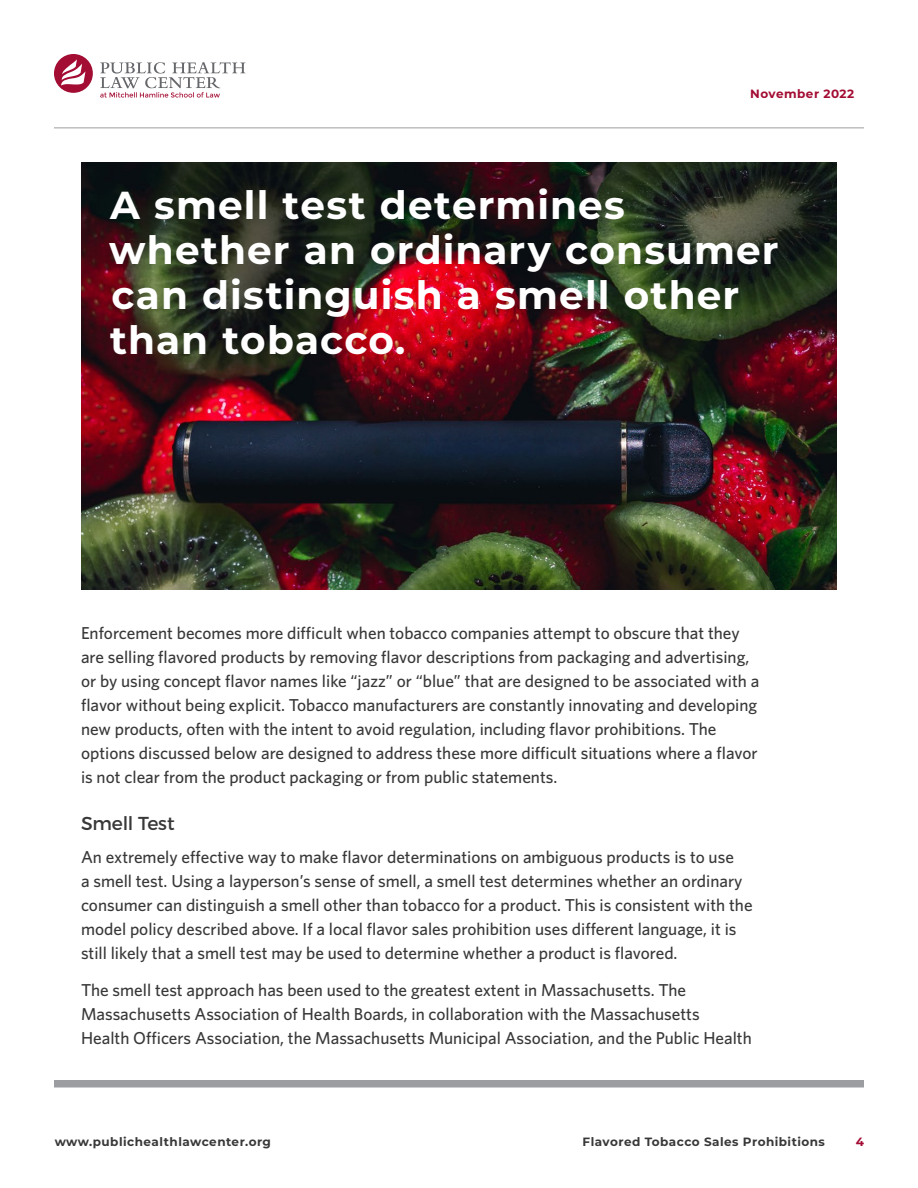
<style>
.page{position:relative;width:918px;height:1188px;background:#fff}
.page>*{position:absolute;margin:0;border:0;box-sizing:border-box;transform-origin:0 0}
.pullquote__large_typ{font:700 39px/45px "Montserrat";letter-spacing:.03em;color:#fff}
.SH_level_2{font:18.75px "Montserrat";letter-spacing:-.01em;color:#383839}
.body{font:500 17.25px/24px "Whitney";color:#383839}
.t1{font:700 12px "Montserrat";letter-spacing:.04em;color:#383839}
.t2{font:700 12px "Montserrat";letter-spacing:.04em;color:#a30c33}
</style>
<div class="page">
<div style="left:54px;top:1080px;width:810px;height:8px;background:#9b9da0"></div>
<hr style="left:54px;top:128px;width:810px;height:1px;background:#9b9da0">
<img style="left:81px;top:162px;width:756px;height:428px">
<svg style="left:54px;top:54px;width:39px;height:39px"></svg>
<svg style="left:100px;top:62px;width:145px;height:36px"></svg>
<p class="t2" style="left:750px;top:85px;width:105px">November 2022</p>
<p class="pullquote__large_typ" style="left:109px;top:181px;width:671px">A smell test determines whether an ordinary consumer can distinguish a smell other than tobacco.</p>
<p class="body" style="left:81px;top:621px;width:680px">Enforcement becomes more difficult when tobacco companies attempt to obscure that they are selling flavored products by removing flavor descriptions from packaging and advertising, or by using concept flavor names like “jazz” or “blue” that are designed to be associated with a flavor without being explicit. Tobacco manufacturers are constantly innovating and developing new products, often with the intent to avoid regulation, including flavor prohibitions. The options discussed below are designed to address these more difficult situations where a flavor is not clear from the product packaging or from public statements.</p>
<p class="SH_level_2" style="left:81px;top:812px;width:95px">Smell Test</p>
<p class="body" style="left:81px;top:844px;width:673px">An extremely effective way to make flavor determinations on ambiguous products is to use<br>a smell test. Using a layperson’s sense of smell, a smell test determines whether an ordinary consumer can distinguish a smell other than tobacco for a product. This is consistent with the model policy described above. If a local flavor sales prohibition uses different language, it is still likely that a smell test may be used to determine whether a product is flavored.</p>
<p class="body" style="left:81px;top:978px;width:672px">The smell test approach has been used to the greatest extent in Massachusetts. The<br>Massachusetts Association of Health Boards, in collaboration with the Massachusetts<br>Health Officers Association, the Massachusetts Municipal Association, and the Public Health</p>
<p class="t1" style="left:55px;top:1133px;width:218px">www.publichealthlawcenter.org</p>
<p class="t1" style="left:583px;top:1133px;width:244px">Flavored Tobacco Sales Prohibitions</p>
<p class="t2" style="left:856px;top:1133px;width:10px">4</p>
</div>
